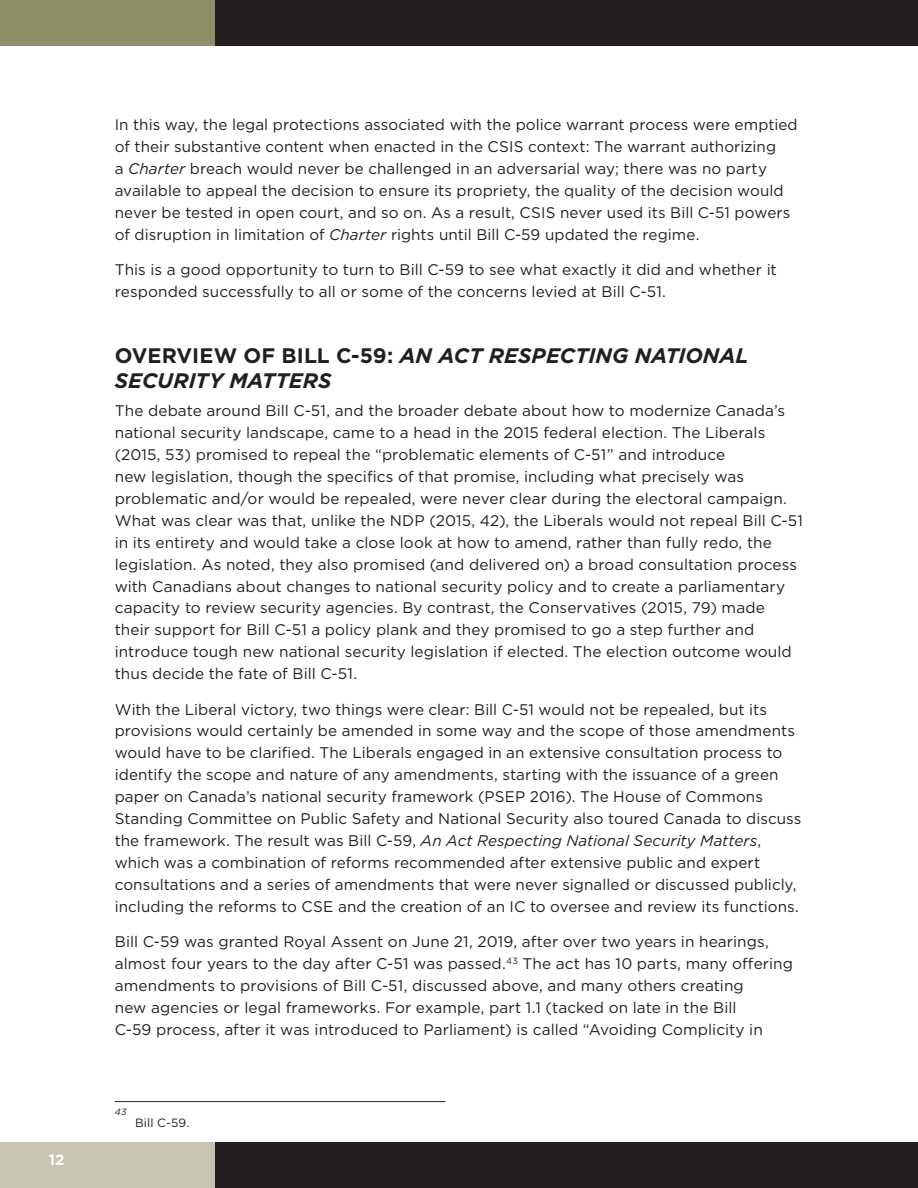
<style>
.page{position:relative;width:918px;height:1188px;background:#fff}
.page>*{position:absolute;margin:0;border:0;box-sizing:border-box;transform-origin:0 0}
.Heading_1{font:italic 700 21px/25.2px "Gotham";color:#231f20}
.Body{font:15.3px/21.9px "Gotham";letter-spacing:.005em;color:#231f20}
.t1{font:700 15px "Gotham";color:#fff}
.Footnote{font:12px "Gotham";letter-spacing:.01em;color:#231f20}
.Footnote-2{font:italic 9.15px "Gotham";color:#231f20}
.s1{font-style:italic}
.s2{font-style:normal}
</style>
<div class="page">
<div style="left:0;top:1143px;width:215px;height:45px;background:#c7c5af"></div>
<div style="left:0;top:0;width:215px;height:45px;background:#8e8f66"></div>
<div style="left:215px;top:1143px;width:703px;height:45px;background:#231f20"></div>
<div style="left:215px;top:0;width:703px;height:45px;background:#231f20"></div>
<hr style="left:115px;top:1101px;width:331px;height:1px;background:#231f20">
<p class="t1" style="left:49px;top:1150px;width:17px">12</p>
<p class="Body" style="left:115px;top:113px;width:685px">In this way, the legal protections associated with the police warrant process were emptied of their substantive content when enacted in the CSIS context: The warrant authorizing<br>a <span class="s1">Charter</span> breach would never be challenged in an adversarial way; there was no party available to appeal the decision to ensure its propriety, the quality of the decision would never be tested in open court, and so on. As a result, CSIS never used its Bill C-51 powers of disruption in limitation of <span class="s1">Charter</span> rights until Bill C-59 updated the regime.</p>
<p class="Body" style="left:115px;top:258px;width:664px">This is a good opportunity to turn to Bill C-59 to see what exactly it did and whether it responded successfully to all or some of the concerns levied at Bill C-51.</p>
<p class="Heading_1" style="left:115px;top:342px;width:635px"><span class="s2">OVERVIEW OF BILL C-59:</span> AN ACT RESPECTING NATIONAL<br>SECURITY MATTERS</p>
<p class="Body" style="left:115px;top:400px;width:690px">The debate around Bill C-51, and the broader debate about how to modernize Canada’s national security landscape, came to a head in the 2015 federal election. The Liberals (2015, 53) promised to repeal the “problematic elements of C-51” and introduce<br>new legislation, though the specifics of that promise, including what precisely was problematic and/or would be repealed, were never clear during the electoral campaign.<br>What was clear was that, unlike the NDP (2015, 42), the Liberals would not repeal Bill C-51 in its entirety and would take a close look at how to amend, rather than fully redo, the legislation. As noted, they also promised (and delivered on) a broad consultation process with Canadians about changes to national security policy and to create a parliamentary capacity to review security agencies. By contrast, the Conservatives (2015, 79) made their support for Bill C-51 a policy plank and they promised to go a step further and introduce tough new national security legislation if elected. The election outcome would thus decide the fate of Bill C-51.</p>
<p class="Body" style="left:115px;top:698px;width:688px">With the Liberal victory, two things were clear: Bill C-51 would not be repealed, but its provisions would certainly be amended in some way and the scope of those amendments would have to be clarified. The Liberals engaged in an extensive consultation process to identify the scope and nature of any amendments, starting with the issuance of a green paper on Canada’s national security framework (PSEP 2016). The House of Commons Standing Committee on Public Safety and National Security also toured Canada to discuss the framework. The result was Bill C-59, <span class="s1">An Act Respecting National Security Matters</span>, which was a combination of reforms recommended after extensive public and expert consultations and a series of amendments that were never signalled or discussed publicly, including the reforms to CSE and the creation of an IC to oversee and review its functions.</p>
<p class="Body" style="left:115px;top:930px;width:680px">Bill C-59 was granted Royal Assent on June 21, 2019, after over two years in hearings, almost four years to the day after C-51 was passed.<sup>43</sup> The act has 10 parts, many offering amendments to provisions of Bill C-51, discussed above, and many others creating<br>new agencies or legal frameworks. For example, part 1.1 (tacked on late in the Bill<br>C-59 process, after it was introduced to Parliament) is called “Avoiding Complicity in</p>
<p class="Footnote-2" style="left:115px;top:1105px;width:13px">43</p>
<p class="Footnote" style="left:135px;top:1115px;width:56px">Bill C-59.</p>
</div>
